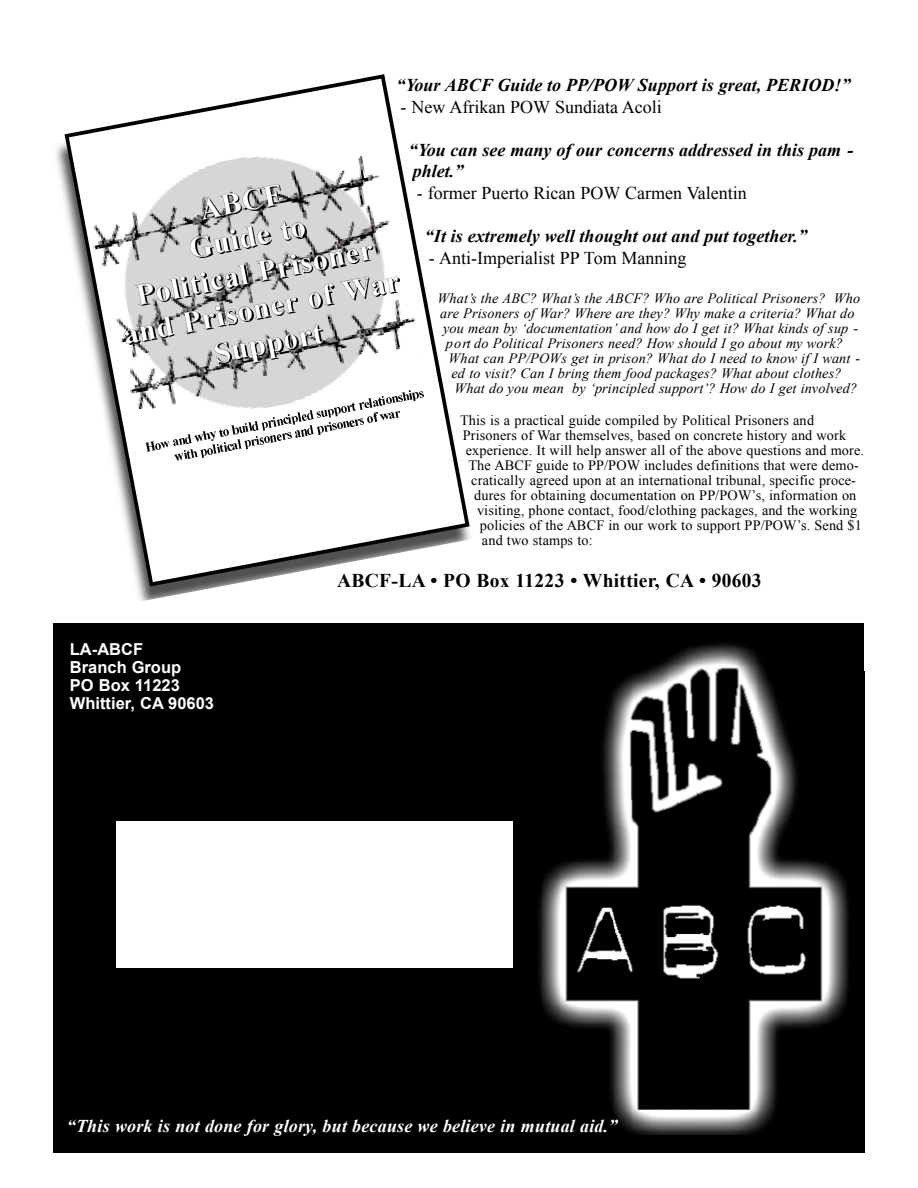
<style>
.page{position:relative;width:918px;height:1188px;background:#fff}
.page>*{position:absolute;margin:0;border:0;box-sizing:border-box;transform-origin:0 0}
.t1{font:19.5px "Times New Roman Bd MS";letter-spacing:.015em;color:#000}
.t2{font:18px/21.6px "Times New Roman Bd It MS";color:#000}
.t3{font:18px "Times New Roman MS";color:#000}
.t4{font:18px "Times New Roman Bd It MS";letter-spacing:.01em;color:#fff}
.t5{font:16.5px/18px "Arial Bold MS";color:#fff}
.t6{font:14.25px "Times New Roman MS";letter-spacing:.01em;color:#000}
.t7{font:14.25px "Times New Roman It MS";letter-spacing:.01em;color:#000}
</style>
<div class="page">
<div style="left:53px;top:623px;width:810px;height:530px;background:#000"></div>
<svg style="left:55px;top:74px;width:416px;height:527px"></svg>
<img style="left:389px;top:74px;width:10px;height:37px">
<img style="left:246px;top:188px;width:16px;height:22px">
<img style="left:279px;top:186px;width:2px;height:21px">
<img style="left:259px;top:185px;width:20px;height:22px">
<img style="left:276px;top:221px;width:14px;height:19px">
<img style="left:288px;top:224px;width:18px;height:14px">
<img style="left:286px;top:223px;width:19px;height:14px">
<img style="left:347px;top:262px;width:13px;height:2px">
<img style="left:347px;top:249px;width:11px;height:14px">
<img style="left:356px;top:247px;width:17px;height:15px">
<img style="left:354px;top:245px;width:17px;height:16px">
<img style="left:358px;top:278px;width:12px;height:23px">
<img style="left:358px;top:277px;width:10px;height:23px">
<img style="left:367px;top:293px;width:20px;height:3px">
<img style="left:366px;top:280px;width:20px;height:15px">
<img style="left:383px;top:278px;width:16px;height:15px">
<img style="left:381px;top:277px;width:17px;height:15px">
<img style="left:279px;top:349px;width:3px;height:10px">
<img style="left:280px;top:347px;width:18px;height:3px">
<img style="left:279px;top:334px;width:18px;height:15px">
<img style="left:295px;top:344px;width:17px;height:3px">
<img style="left:294px;top:331px;width:16px;height:15px">
<img style="left:309px;top:326px;width:15px;height:18px">
<img style="left:308px;top:325px;width:15px;height:18px">
<svg style="left:295px;top:391px;width:128px;height:46px"></svg>
<img style="left:538px;top:643px;width:311px;height:492px">
<div style="left:116px;top:821px;width:396px;height:147px;background:#fff"></div>
<p class="t5" style="left:70px;top:640px;width:146px">LA-ABCF<br>Branch Group<br>PO Box 11223<br>Whittier, CA 90603</p>
<p class="t2" style="left:396px;top:74px;width:456px">“Your ABCF Guide to PP/POW Support is great, PERIOD!”</p>
<p class="t3" style="left:401px;top:97px;width:263px">- New Afrikan POW Sundiata Acoli</p>
<p class="t2" style="left:409px;top:139px;width:446px">“You can see many of our concerns addressed in this pam - phlet.”</p>
<p class="t3" style="left:417px;top:183px;width:331px">- former Puerto Rican POW Carmen Valentin</p>
<p class="t2" style="left:425px;top:225px;width:384px">“It is extremely well thought out and put together.”</p>
<p class="t3" style="left:429px;top:248px;width:259px">- Anti-Imperialist PP Tom Manning</p>
<p class="t7" style="left:437px;top:290px;width:424px">W h a t’s the ABC? What’s the ABCF? Who are Political Prisoners? Who</p>
<p class="t7" style="left:440px;top:305px;width:416px">a re Prisoners of War? Where are they? Why make a criteria? What do</p>
<p class="t7" style="left:443px;top:320px;width:417px">you mean by ‘documentation’ and how do I get it? What kinds of sup -</p>
<p class="t7" style="left:446px;top:335px;width:399px">p o rt do Political Prisoners need? How should I go about my work?</p>
<p class="t7" style="left:449px;top:350px;width:413px">What can PP/POWs get in prison? What do I need to know if I want -</p>
<p class="t7" style="left:452px;top:365px;width:392px">ed to visit? Can I bring them food packages? What about clothes?</p>
<p class="t7" style="left:454px;top:380px;width:404px">What do you mean by ‘principled support’? How do I get involved?</p>
<p class="t6" style="left:460px;top:412px;width:356px">This is a practical guide compiled by Political Prisoners and</p>
<p class="t6" style="left:463px;top:427px;width:385px">Prisoners of War themselves, based on concrete history and work</p>
<p class="t6" style="left:466px;top:442px;width:400px">experience. It will help answer all of the above questions and more.</p>
<p class="t6" style="left:468px;top:457px;width:392px">The ABCF guide to PP/POW includes definitions that were demo-</p>
<p class="t6" style="left:471px;top:472px;width:386px">cratically agreed upon at an international tribunal, specific proce-</p>
<p class="t6" style="left:474px;top:487px;width:384px">dures for obtaining documentation on PP/POW’s, information on</p>
<p class="t6" style="left:477px;top:502px;width:382px">visiting, phone contact, food/clothing packages, and the working</p>
<p class="t6" style="left:480px;top:517px;width:384px">policies of the ABCF in our work to support PP/POW’s. Send $1</p>
<p class="t6" style="left:482px;top:532px;width:112px">and two stamps to:</p>
<h1 class="t1" style="left:337px;top:569px;width:426px">A B C F -L A • PO Box 11223 • W h ittie r, CA • 90603</h1>
<p class="t4" style="left:67px;top:1116px;width:552px">“This work is not done for glory, but because we believe in mutual aid.”</p>
</div>
